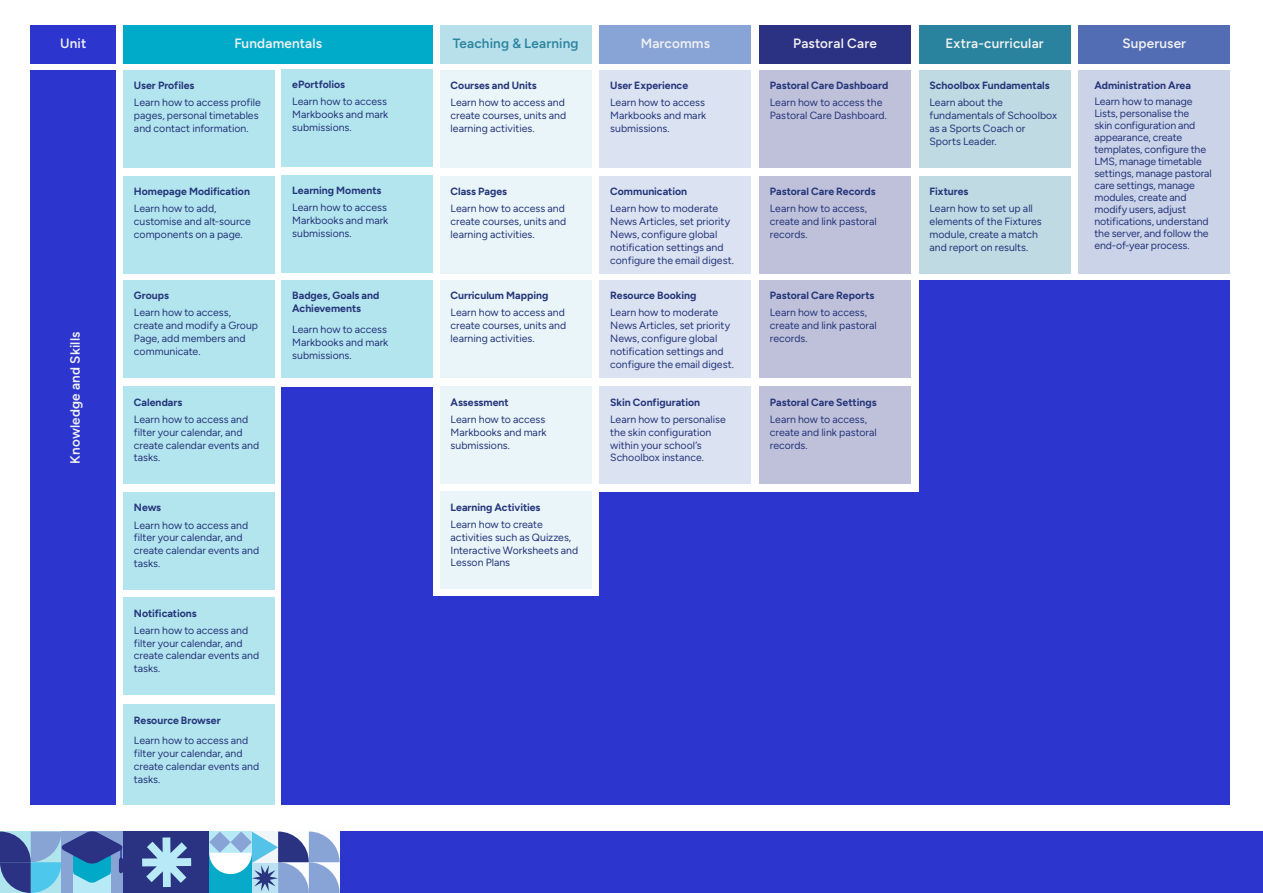
<style>
.page{position:relative;width:1263px;height:893px;background:#fff}
.page>*{position:absolute;margin:0;border:0;box-sizing:border-box;transform-origin:0 0}
.t1{font:600 13.5px "Figtree";letter-spacing:.01em;color:#f1f1f1}
.t2{font:600 13.5px "Figtree";letter-spacing:.01em;color:#2d84a0}
.t3{font:10.5px/12.9px "Figtree";color:#26377b}
.t4{font:700 10.5px/12.9px "Figtree";color:#26377b}
</style>
<div class="page">
<div style="left:340px;top:831px;width:923px;height:62px;background:#2c35cd"></div>
<svg style="left:0;top:831px;width:123px;height:62px"></svg>
<div style="left:123px;top:831px;width:86px;height:62px;background:#2a3381"></div>
<svg style="left:142px;top:837px;width:49px;height:50px"></svg>
<svg style="left:209px;top:831px;width:131px;height:62px"></svg>
<div style="left:123px;top:25px;width:310px;height:38px;background:#00abca"></div>
<div style="left:31px;top:25px;width:85px;height:38px;background:#2c35cd"></div>
<div style="left:31px;top:70px;width:85px;height:735px;background:#2c35cd"></div>
<div style="left:282px;top:387px;width:151px;height:418px;background:#2c35cd"></div>
<div style="left:420px;top:596px;width:194px;height:209px;background:#2c35cd"></div>
<div style="left:600px;top:492px;width:344px;height:313px;background:#2c35cd"></div>
<div style="left:919px;top:280px;width:311px;height:525px;background:#2c35cd"></div>
<div style="left:123px;top:70px;width:152px;height:97px;background:#b3e5ef"></div>
<div style="left:440px;top:70px;width:151px;height:97px;background:#e9f5f8"></div>
<div style="left:600px;top:70px;width:151px;height:97px;background:#dbe3f2"></div>
<div style="left:759px;top:70px;width:151px;height:97px;background:#bfc1da"></div>
<div style="left:919px;top:70px;width:151px;height:97px;background:#bfdae2"></div>
<div style="left:1079px;top:70px;width:151px;height:203px;background:#cbd3e8"></div>
<div style="left:123px;top:176px;width:152px;height:97px;background:#b3e5ef"></div>
<div style="left:440px;top:176px;width:151px;height:97px;background:#e9f5f8"></div>
<div style="left:600px;top:176px;width:151px;height:97px;background:#dbe3f2"></div>
<div style="left:759px;top:176px;width:151px;height:97px;background:#bfc1da"></div>
<div style="left:919px;top:176px;width:151px;height:97px;background:#bfdae2"></div>
<div style="left:123px;top:280px;width:152px;height:97px;background:#b3e5ef"></div>
<div style="left:440px;top:280px;width:151px;height:97px;background:#e9f5f8"></div>
<div style="left:600px;top:280px;width:151px;height:97px;background:#dbe3f2"></div>
<div style="left:759px;top:280px;width:151px;height:97px;background:#bfc1da"></div>
<div style="left:123px;top:386px;width:152px;height:98px;background:#b3e5ef"></div>
<div style="left:440px;top:386px;width:151px;height:98px;background:#e9f5f8"></div>
<div style="left:440px;top:492px;width:151px;height:97px;background:#e9f5f8"></div>
<div style="left:600px;top:386px;width:151px;height:98px;background:#dbe3f2"></div>
<div style="left:759px;top:386px;width:151px;height:98px;background:#bfc1da"></div>
<div style="left:123px;top:493px;width:152px;height:97px;background:#b3e5ef"></div>
<div style="left:282px;top:69px;width:151px;height:97px;background:#b3e5ef"></div>
<div style="left:123px;top:598px;width:152px;height:97px;background:#b3e5ef"></div>
<div style="left:282px;top:175px;width:151px;height:98px;background:#b3e5ef"></div>
<div style="left:123px;top:705px;width:152px;height:100px;background:#b3e5ef"></div>
<div style="left:282px;top:280px;width:151px;height:97px;background:#b3e5ef"></div>
<div style="left:440px;top:25px;width:151px;height:38px;background:#b7e0ea"></div>
<div style="left:600px;top:25px;width:151px;height:38px;background:#88a4d6"></div>
<div style="left:759px;top:25px;width:151px;height:38px;background:#2b3183"></div>
<div style="left:919px;top:25px;width:151px;height:38px;background:#29839e"></div>
<div style="left:1079px;top:25px;width:151px;height:38px;background:#526db4"></div>
<p class="t1" style="left:60px;top:36px;width:28px">Unit</p>
<p class="t1" style="left:234px;top:36px;width:89px">Fundamentals</p>
<p class="t1" style="left:67px;top:464px;width:133px;rotate:-90deg">Knowledge and Skills</p>
<p class="t4" style="left:134px;top:79px;width:62px">User Profiles</p>
<p class="t3" style="left:134px;top:96px;width:128px">Learn how to access profile pages, personal timetables and contact information.</p>
<p class="t4" style="left:134px;top:185px;width:118px">Homepage Modification</p>
<p class="t3" style="left:134px;top:202px;width:118px">Learn how to add, customise and alt-source components on a page.</p>
<p class="t4" style="left:134px;top:289px;width:37px">Groups</p>
<p class="t3" style="left:134px;top:306px;width:126px">Learn how to access, create and modify a Group<br>Page, add members and communicate.</p>
<p class="t4" style="left:134px;top:395px;width:50px">Calendars</p>
<p class="t3" style="left:134px;top:413px;width:127px">Learn how to access and filter your calendar, and create calendar events and tasks.</p>
<p class="t4" style="left:134px;top:501px;width:29px">News</p>
<p class="t3" style="left:134px;top:518px;width:127px">Learn how to access and filter your calendar, and create calendar events and tasks.</p>
<p class="t4" style="left:134px;top:606px;width:64px">Notifications</p>
<p class="t3" style="left:134px;top:624px;width:127px">Learn how to access and filter your calendar, and create calendar events and tasks.</p>
<p class="t4" style="left:134px;top:713px;width:88px">Resource Browser</p>
<p class="t3" style="left:134px;top:734px;width:127px">Learn how to access and filter your calendar, and create calendar events and tasks.</p>
<p class="t4" style="left:292px;top:78px;width:54px">ePortfolios</p>
<p class="t3" style="left:292px;top:95px;width:98px">Learn how to access<br>Markbooks and mark submissions.</p>
<p class="t4" style="left:292px;top:184px;width:91px">Learning Moments</p>
<p class="t3" style="left:292px;top:201px;width:98px">Learn how to access<br>Markbooks and mark submissions.</p>
<p class="t4" style="left:292px;top:289px;width:89px">Badges, Goals and<br>Achievements</p>
<p class="t3" style="left:292px;top:323px;width:98px">Learn how to access<br>Markbooks and mark submissions.</p>
<p class="t2" style="left:453px;top:36px;width:127px">Teaching &amp; Learning</p>
<p class="t1" style="left:641px;top:36px;width:71px">Marcomms</p>
<p class="t1" style="left:793px;top:36px;width:85px">Pastoral Care</p>
<p class="t1" style="left:945px;top:36px;width:100px">Extra-curricular</p>
<p class="t1" style="left:1122px;top:36px;width:65px">Superuser</p>
<p class="t4" style="left:451px;top:79px;width:88px">Courses and Units</p>
<p class="t3" style="left:451px;top:96px;width:117px">Learn how to access and create courses, units and learning activities.</p>
<p class="t4" style="left:451px;top:185px;width:58px">Class Pages</p>
<p class="t3" style="left:451px;top:202px;width:117px">Learn how to access and create courses, units and learning activities.</p>
<p class="t4" style="left:451px;top:289px;width:99px">Curriculum Mapping</p>
<p class="t3" style="left:451px;top:306px;width:117px">Learn how to access and create courses, units and learning activities.</p>
<p class="t4" style="left:451px;top:395px;width:60px">Assessment</p>
<p class="t3" style="left:451px;top:413px;width:98px">Learn how to access<br>Markbooks and mark submissions.</p>
<p class="t4" style="left:451px;top:501px;width:91px">Learning Activities</p>
<p class="t3" style="left:451px;top:518px;width:129px">Learn how to create activities such as Quizzes,<br>Interactive Worksheets and<br>Lesson Plans</p>
<p class="t4" style="left:610px;top:79px;width:79px">User Experience</p>
<p class="t3" style="left:610px;top:96px;width:98px">Learn how to access<br>Markbooks and mark submissions.</p>
<p class="t4" style="left:610px;top:185px;width:78px">Communication</p>
<p class="t3" style="left:610px;top:202px;width:125px">Learn how to moderate<br>News Articles, set priority<br>News, configure global notification settings and configure the email digest.</p>
<p class="t4" style="left:610px;top:289px;width:88px">Resource Booking</p>
<p class="t3" style="left:610px;top:306px;width:125px">Learn how to moderate<br>News Articles, set priority<br>News, configure global notification settings and configure the email digest.</p>
<p class="t4" style="left:610px;top:395px;width:91px">Skin Configuration</p>
<p class="t3" style="left:610px;top:413px;width:117px">Learn how to personalise the skin configuration within your school’s<br>Schoolbox instance.</p>
<p class="t4" style="left:770px;top:79px;width:120px">Pastoral Care Dashboard</p>
<p class="t3" style="left:770px;top:96px;width:119px">Learn how to access the<br>Pastoral Care Dashboard.</p>
<p class="t4" style="left:770px;top:185px;width:107px">Pastoral Care Records</p>
<p class="t3" style="left:770px;top:202px;width:109px">Learn how to access, create and link pastoral records.</p>
<p class="t4" style="left:770px;top:289px;width:106px">Pastoral Care Reports</p>
<p class="t3" style="left:770px;top:306px;width:109px">Learn how to access, create and link pastoral records.</p>
<p class="t4" style="left:770px;top:395px;width:108px">Pastoral Care Settings</p>
<p class="t3" style="left:770px;top:413px;width:109px">Learn how to access, create and link pastoral records.</p>
<p class="t4" style="left:929px;top:79px;width:122px">Schoolbox Fundamentals</p>
<p class="t3" style="left:929px;top:96px;width:129px">Learn about the fundamentals of Schoolbox as a Sports Coach or<br>Sports Leader.</p>
<p class="t4" style="left:929px;top:185px;width:40px">Fixtures</p>
<p class="t3" style="left:929px;top:202px;width:114px">Learn how to set up all elements of the Fixtures module, create a match and report on results.</p>
<p class="t4" style="left:1094px;top:79px;width:98px">Administration Area</p>
<p class="t3" style="left:1094px;top:96px;width:119px;line-height:12px">Learn how to manage<br>Lists, personalise the<br>skin configuration and appearance, create templates, configure the<br>LMS, manage timetable settings, manage pastoral care settings, manage modules, create and modify users, adjust notifications, understand the server, and follow the end-of-year process.</p>
</div>
